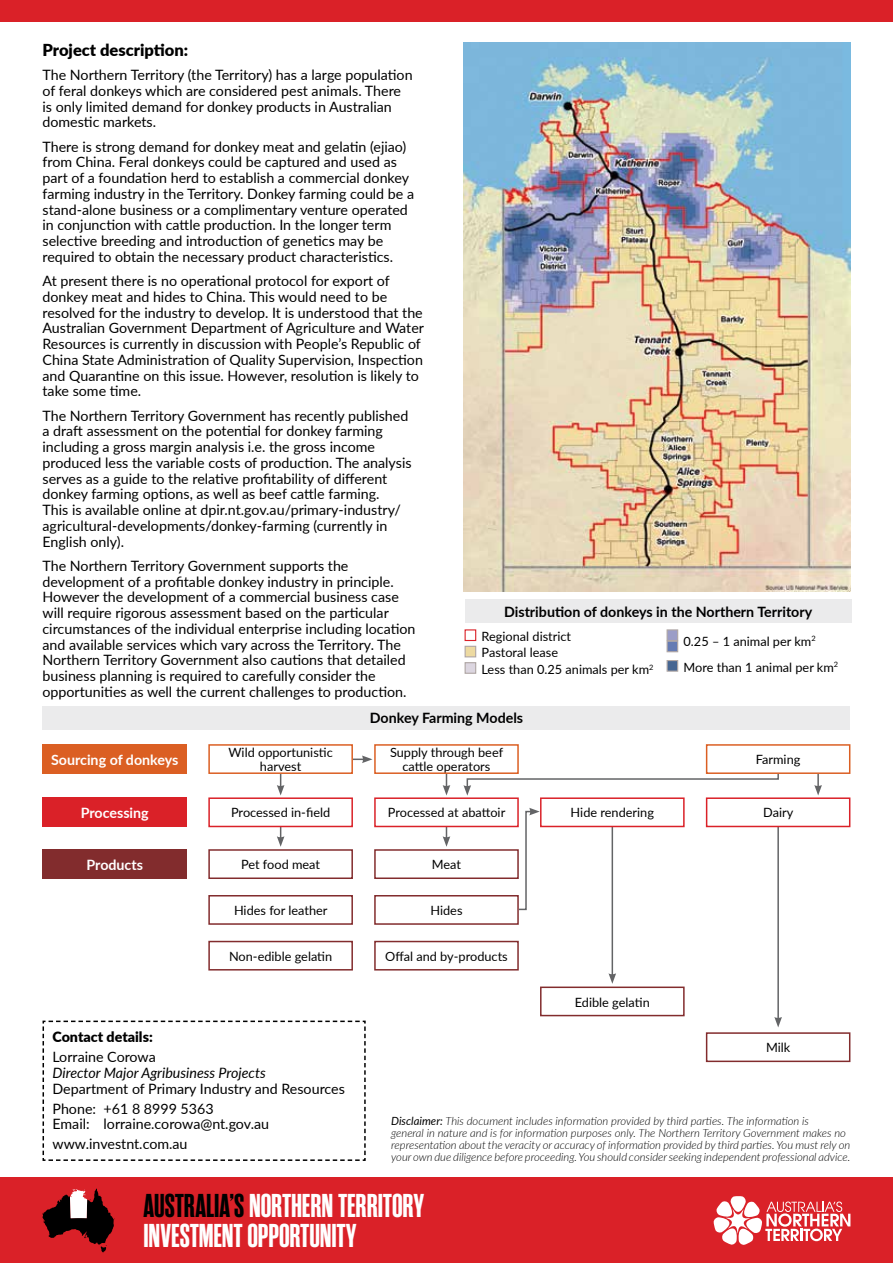
<style>
.page{position:relative;width:893px;height:1263px;background:#fff}
.page>*{position:absolute;margin:0;border:0;box-sizing:border-box;transform-origin:0 0}
.t1{font:700 33px/30px "Rama Gothic M";color:#fff}
.t2{font:900 16.5px "Lato";color:#000}
.t3{font:14.25px/15.8px "Lato";color:#000}
.t4{font:700 14.25px "Lato";color:#000}
.t5{font:700 14.25px "Lato";color:#fff}
.t6{font:italic 14.25px "Lato";color:#000}
.t7{font:900 14.25px "Lato";color:#000}
.t8{font:12.75px/16.4px "Lato";color:#000}
.t9{font:italic 300 11.25px/12px "Lato";color:#000}
.s1{font-weight:400}
.s2{color:#000}
</style>
<div class="page">
<div style="left:0;top:1178px;width:893px;height:85px;background:#da2128"></div>
<svg style="left:43px;top:1188px;width:71px;height:64px"></svg>
<svg style="left:714px;top:1196px;width:136px;height:49px"></svg>
<div style="left:43px;top:706px;width:807px;height:23px;background:#ebebec"></div>
<div style="left:465px;top:600px;width:386px;height:23px;background:#ebebec"></div>
<div style="left:465px;top:629px;width:11px;height:12px;border:1px solid #da2128"></div>
<div style="left:465px;top:646px;width:11px;height:11px;background:#eddaa1;border:1px solid #afa6a4"></div>
<div style="left:465px;top:662px;width:11px;height:12px;background:#dcd6e0;border:1px solid #afa6a4"></div>
<div style="left:666px;top:629px;width:12px;height:12px;background:#9b9dc7;border:1px solid #afa6a4"></div>
<div style="left:666px;top:641px;width:12px;height:11px;background:#657bb3;border:1px solid #afa6a4"></div>
<div style="left:666px;top:660px;width:12px;height:12px;background:#466692;border:1px solid #afa6a4"></div>
<div style="left:43px;top:744px;width:144px;height:30px;background:#db5f23"></div>
<div style="left:43px;top:797px;width:144px;height:30px;background:#da2128"></div>
<div style="left:43px;top:849px;width:144px;height:30px;background:#822c2d"></div>
<div style="left:0;top:0;width:893px;height:21px;background:#da2128"></div>
<svg style="left:277px;top:774px;width:7px;height:21px"></svg>
<svg style="left:277px;top:827px;width:7px;height:20px"></svg>
<svg style="left:443px;top:774px;width:7px;height:21px"></svg>
<svg style="left:443px;top:827px;width:7px;height:20px"></svg>
<svg style="left:353px;top:755px;width:19px;height:8px"></svg>
<svg style="left:463px;top:771px;width:316px;height:25px"></svg>
<hr style="left:612px;top:826px;width:1px;height:149px;background:#636466">
<svg style="left:608px;top:973px;width:8px;height:11px"></svg>
<hr style="left:777px;top:826px;width:2px;height:193px;background:#636466">
<svg style="left:774px;top:1017px;width:8px;height:10px"></svg>
<svg style="left:516px;top:808px;width:24px;height:103px"></svg>
<div style="left:208px;top:744px;width:145px;height:30px;border:2px solid #db5f23"></div>
<div style="left:208px;top:797px;width:145px;height:30px;border:2px solid #da2128"></div>
<div style="left:208px;top:849px;width:145px;height:30px;border:2px solid #822c2d"></div>
<div style="left:208px;top:895px;width:145px;height:30px;border:2px solid #822c2d"></div>
<div style="left:208px;top:941px;width:145px;height:29px;border:2px solid #822c2d"></div>
<div style="left:374px;top:744px;width:145px;height:30px;border:2px solid #db5f23"></div>
<div style="left:374px;top:797px;width:145px;height:30px;border:2px solid #da2128"></div>
<div style="left:540px;top:797px;width:145px;height:30px;border:2px solid #da2128"></div>
<div style="left:374px;top:849px;width:145px;height:30px;border:2px solid #822c2d"></div>
<div style="left:374px;top:895px;width:145px;height:30px;border:2px solid #822c2d"></div>
<div style="left:374px;top:941px;width:145px;height:29px;border:2px solid #822c2d"></div>
<div style="left:706px;top:797px;width:144px;height:30px;border:2px solid #da2128"></div>
<div style="left:540px;top:986px;width:145px;height:30px;border:2px solid #822c2d"></div>
<div style="left:706px;top:1032px;width:144px;height:30px;border:2px solid #822c2d"></div>
<svg style="left:814px;top:774px;width:8px;height:21px"></svg>
<div style="left:706px;top:744px;width:144px;height:30px;border:2px solid #db5f23"></div>
<img style="left:463px;top:43px;width:387px;height:548px">
<svg style="left:42px;top:1020px;width:324px;height:141px"></svg>
<p class="t2" style="left:43px;top:37px;width:147px">Project description:</p>
<p class="t3" style="left:43px;top:66px;width:372px">The Northern Territory (the Territory) has a large population of feral donkeys which are considered pest animals. There is only limited demand for donkey products in Australian domestic markets.</p>
<p class="t3" style="left:43px;top:138px;width:373px">There is strong demand for donkey meat and gelatin (ejiao) from China. Feral donkeys could be captured and used as part of a foundation herd to establish a commercial donkey farming industry in the Territory. Donkey farming could be a stand-alone business or a complimentary venture operated in conjunction with cattle production. In the longer term selective breeding and introduction of genetics may be required to obtain the necessary product characteristics.</p>
<p class="t3" style="left:43px;top:272px;width:383px">At present there is no operational protocol for export of donkey meat and hides to China. This would need to be resolved for the industry to develop. It is understood that the Australian Government Department of Agriculture and Water Resources is currently in discussion with People’s Republic of China State Administration of Quality Supervision, Inspection and Quarantine on this issue. However, resolution is likely to take some time.</p>
<p class="t3" style="left:43px;top:407px;width:371px">The Northern Territory Government has recently published a draft assessment on the potential for donkey farming including a gross margin analysis i.e. the gross income produced less the variable costs of production. The analysis serves as a guide to the relative profitability of different donkey farming options, as well as beef cattle farming.<br>This is available online at dpir.nt.gov.au/primary-industry/ agricultural-developments/donkey-farming (currently in English only).</p>
<p class="t3" style="left:43px;top:557px;width:374px">The Northern Territory Government supports the development of a profitable donkey industry in principle.<br>However the development of a commercial business case will require rigorous assessment based on the particular circumstances of the individual enterprise including location and available services which vary across the Territory. The Northern Territory Government also cautions that detailed business planning is required to carefully consider the opportunities as well the current challenges to production.</p>
<p class="t4" style="left:504px;top:601px;width:310px">Distribution of donkeys in the Northern Territory</p>
<p class="t8" style="left:482px;top:628px;width:173px">Regional district<br>Pastoral lease<br>Less than 0.25 animals per km<sup>2</sup></p>
<p class="t8" style="left:684px;top:627px;width:156px;line-height:26.1px">0.25 – 1 animal per km<sup>2<br></sup>More than 1 animal per km<sup>2</sup></p>
<p class="t5" style="left:51px;top:749px;width:129px">Sourcing of donkeys</p>
<p class="t5" style="left:81px;top:802px;width:70px">Processing</p>
<p class="t5" style="left:87px;top:854px;width:58px">Products</p>
<p class="t8" style="left:228px;top:745px;width:106px;line-height:13.5px;text-align:center">Wild opportunistic harvest</p>
<p class="t8" style="left:231px;top:804px;width:101px">Processed in-field</p>
<p class="t8" style="left:241px;top:856px;width:80px">Pet food meat</p>
<p class="t8" style="left:234px;top:902px;width:95px">Hides for leather</p>
<p class="t8" style="left:229px;top:947px;width:105px">Non-edible gelatin</p>
<p class="t7" style="left:53px;top:1026px;width:102px">Contact details:</p>
<p class="t3" style="left:53px;top:1048px;width:105px">Lorraine Corowa</p>
<p class="t6" style="left:53px;top:1062px;width:215px">Director Major Agribusiness Projects</p>
<p class="t3" style="left:53px;top:1078px;width:294px;line-height:20px">Department of Primary Industry and Resources<br>Phone: +61 8 8999 5363</p>
<p class="t3" style="left:53px;top:1113px;width:218px;line-height:20px">Email: lorraine.corowa@nt.gov.au www.investnt.com.au</p>
<p class="t4" style="left:370px;top:708px;width:155px">Donkey Farming Models</p>
<p class="t8" style="left:390px;top:745px;width:115px;line-height:13.5px;text-align:center">Supply through beef cattle operators</p>
<p class="t8" style="left:388px;top:804px;width:119px">Processed at abattoir</p>
<p class="t8" style="left:571px;top:804px;width:85px">Hide rendering</p>
<p class="t8" style="left:432px;top:856px;width:31px">Meat</p>
<p class="t8" style="left:430px;top:902px;width:34px">Hides</p>
<p class="t8" style="left:385px;top:947px;width:124px">Offal and by-products</p>
<p class="t8" style="left:575px;top:993px;width:76px">Edible gelatin</p>
<p class="t8" style="left:756px;top:751px;width:46px">Farming</p>
<p class="t8" style="left:763px;top:804px;width:32px">Dairy</p>
<p class="t8" style="left:766px;top:1039px;width:26px">Milk</p>
<p class="t9" style="left:391px;top:1114px;width:461px"><span class="s1">Disclaimer:</span> This document includes information provided by third parties. The information is<br>general in nature and is for information purposes only. The Northern Territory Government makes no representation about the veracity or accuracy of information provided by third parties. You must rely on your own due diligence before proceeding. You should consider seeking independent professional advice.</p>
<h1 class="t1" style="left:144px;top:1191px;width:282px"><span class="s2">AUSTRALIA’S</span> NORTHERN TERRITORY<br>INVESTMENT OPPORTUNITY</h1>
</div>
